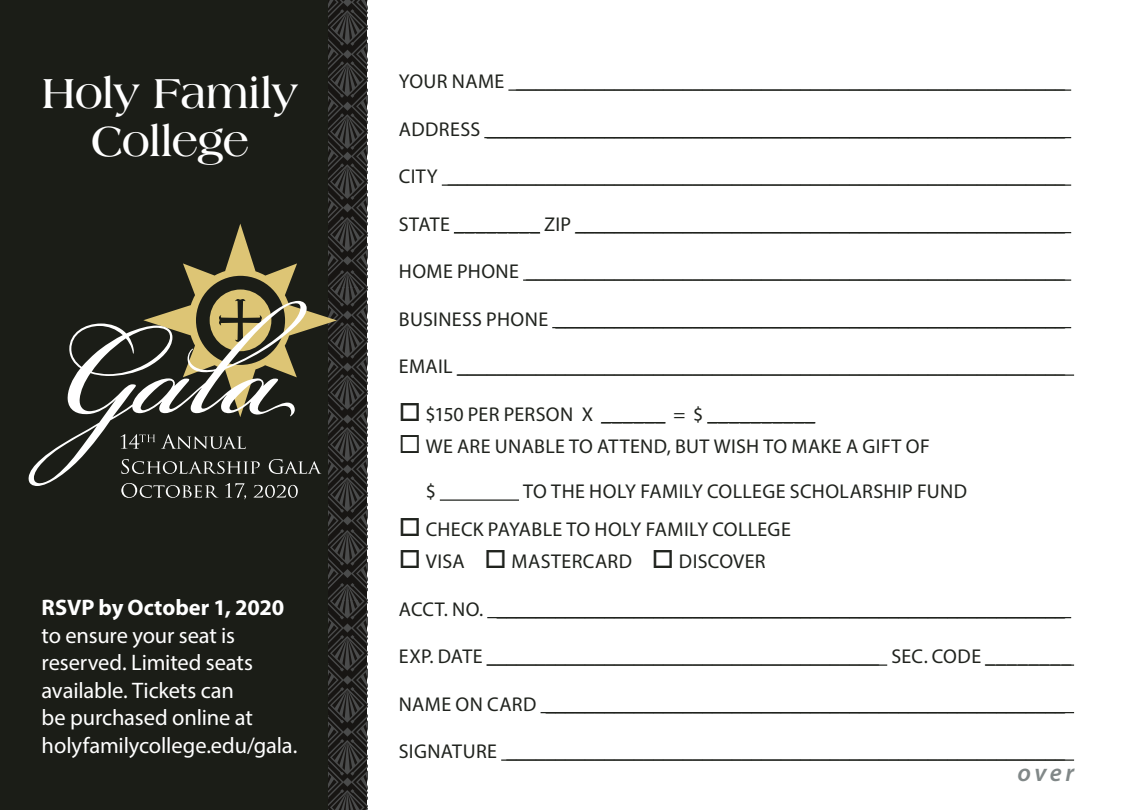
<style>
.page{position:relative;width:1125px;height:810px;background:#fff}
.page>*{position:absolute;margin:0;border:0;box-sizing:border-box;transform-origin:0 0}
.t1{font:700 45px/47.5px "Americana Std";letter-spacing:-.02em;color:#fff;text-align:center;scale:.94 1}
.t2{font:italic 600 25px "Myriad Pro";color:#818888}
.t3{font:22.5px/27.5px "Myriad Pro";letter-spacing:-.01em;color:#fff}
.t4{font:700 22.5px "Myriad Pro";color:#fff}
.t5{font:20px "Myriad Pro";letter-spacing:.02em;color:#20231e}
</style>
<div class="page">
<div style="left:0;top:0;width:356px;height:810px;background:#1b1d17"></div>
<hr style="left:508px;top:89px;width:563px;height:2px;background:#20231e">
<hr style="left:484px;top:137px;width:587px;height:1px;background:#20231e">
<hr style="left:442px;top:184px;width:629px;height:2px;background:#20231e">
<hr style="left:454px;top:232px;width:86px;height:1px;background:#20231e">
<hr style="left:575px;top:232px;width:496px;height:1px;background:#20231e">
<hr style="left:523px;top:279px;width:548px;height:2px;background:#20231e">
<hr style="left:552px;top:327px;width:519px;height:1px;background:#20231e">
<hr style="left:457px;top:374px;width:617px;height:2px;background:#20231e">
<hr style="left:601px;top:422px;width:64px;height:1px;background:#20231e">
<hr style="left:707px;top:422px;width:108px;height:1px;background:#20231e">
<hr style="left:440px;top:499px;width:79px;height:2px;background:#20231e">
<hr style="left:487px;top:617px;width:584px;height:1px;background:#20231e">
<hr style="left:487px;top:664px;width:400px;height:2px;background:#20231e">
<hr style="left:985px;top:664px;width:89px;height:2px;background:#20231e">
<hr style="left:541px;top:712px;width:533px;height:1px;background:#20231e">
<hr style="left:501px;top:759px;width:573px;height:2px;background:#20231e">
<svg style="left:329px;top:0;width:38px;height:810px"></svg>
<svg style="left:183px;top:224px;width:154px;height:193px"></svg>
<svg style="left:210px;top:290px;width:61px;height:11px"></svg>
<svg style="left:29px;top:301px;width:278px;height:185px"></svg>
<svg style="left:121px;top:434px;width:34px;height:15px"></svg>
<svg style="left:161px;top:434px;width:85px;height:15px"></svg>
<svg style="left:121px;top:459px;width:139px;height:15px"></svg>
<svg style="left:269px;top:459px;width:52px;height:15px"></svg>
<svg style="left:121px;top:483px;width:98px;height:15px"></svg>
<svg style="left:225px;top:483px;width:21px;height:16px"></svg>
<svg style="left:254px;top:485px;width:44px;height:13px"></svg>
<h1 class="t1" style="left:42px;top:70px;width:274px">Holy Family<br>College</h1>
<p class="t4" style="left:42px;top:595px;width:244px">RSVP by October 1, 2020</p>
<p class="t3" style="left:42px;top:621px;width:257px">to ensure your seat is reserved. Limited seats available. Tickets can<br>be purchased online at holyfamilycollege.edu/gala.</p>
<p class="t5" style="left:399px;top:69px;width:668px">YOUR NAME ________________________________________________________</p>
<p class="t5" style="left:399px;top:117px;width:668px">ADDRESS ___________________________________________________________</p>
<p class="t5" style="left:399px;top:164px;width:668px">CITY _______________________________________________________________</p>
<p class="t5" style="left:399px;top:212px;width:668px">STATE ________ ZIP __________________________________________________</p>
<p class="t5" style="left:399px;top:259px;width:668px">HOME PHONE _______________________________________________________</p>
<p class="t5" style="left:399px;top:307px;width:668px">BUSINESS PHONE ____________________________________________________</p>
<p class="t5" style="left:399px;top:354px;width:668px">EMAIL ______________________________________________________________</p>
<p class="t5" style="left:399px;top:402px;width:418px">□ $150 PER PERSON X ______ = $ __________</p>
<p class="t5" style="left:399px;top:434px;width:533px">◻ WE ARE UNABLE TO ATTEND, BUT WISH TO MAKE A GIFT OF</p>
<p class="t5" style="left:426px;top:479px;width:12px">$</p>
<p class="t5" style="left:523px;top:479px;width:445px">TO THE HOLY FAMILY COLLEGE SCHOLARSHIP FUND</p>
<p class="t5" style="left:399px;top:517px;width:394px">□ CHECK PAYABLE TO HOLY FAMILY COLLEGE</p>
<p class="t5" style="left:399px;top:549px;width:369px">□ VISA □ MASTERCARD □ DISCOVER</p>
<p class="t5" style="left:399px;top:597px;width:668px">ACCT. NO. __________________________________________________________</p>
<p class="t5" style="left:399px;top:644px;width:674px">EXP. DATE ________________________________________ SEC. CODE ________</p>
<p class="t5" style="left:399px;top:692px;width:668px">NAME ON CARD _____________________________________________________</p>
<p class="t5" style="left:399px;top:739px;width:668px">SIGNATURE _________________________________________________________</p>
<p class="t2" style="left:1017px;top:758px;width:58px">over</p>
</div>
